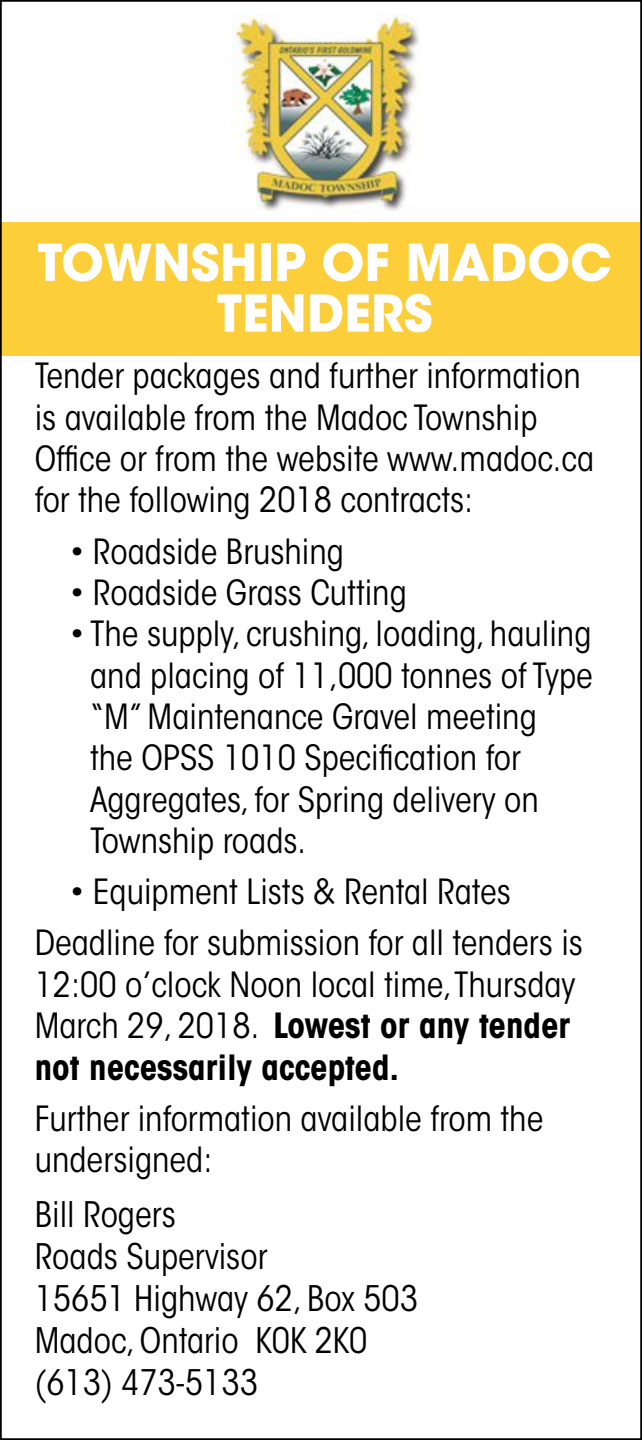
<style>
.page{position:relative;width:642px;height:1440px;background:#fff}
.page>*{position:absolute;margin:0;border:0;box-sizing:border-box;transform-origin:0 0}
.t1{font:700 50.4px/50.8px "ITC Avant Garde Std";color:#fff;text-align:center}
.t2{font:condensed 35px/42px "ITC Avant Garde Std";color:#000}
.t3{font:condensed 34.48px/41.3px "ITC Avant Garde Std";color:#000}
.s1{font-weight:700}
</style>
<div class="page">
<img style="left:232px;top:15px;width:187px;height:196px">
<div style="left:0;top:222px;width:642px;height:133px;background:#fccf3a"></div>
<h1 class="t1" style="left:37px;top:243px;width:576px">TOWNSHIP OF MADOC<br>TENDERS</h1>
<p class="t3" style="left:35px;top:359px;width:561px">Tender packages and further information is available from the Madoc Township Office or from the website www.madoc.ca for the following 2018 contracts:</p>
<p class="t3" style="left:70px;top:534px;width:276px">• Roadside Brushing</p>
<p class="t3" style="left:70px;top:575px;width:339px">• Roadside Grass Cutting</p>
<p class="t3" style="left:90px;top:617px;width:504px;text-indent:-20px">• The supply, crushing, loading, hauling and placing of 11,000 tonnes of Type “M”Maintenance Gravel meeting<br>the OPSS 1010 Specification for<br>Aggregates, for Spring delivery on<br>Township roads.</p>
<p class="t3" style="left:35px;top:870px;width:550px;line-height:51.1px;text-indent:35px">• Equipment Lists &amp; Rental Rates<br>Deadline for submission for all tenders is</p>
<p class="t3" style="left:35px;top:967px;width:542px">12:00 o’clock Noon local time,Thursday<br>March 29, 2018. <span class="s1">Lowest or any tender not necessarily accepted.</span></p>
<p class="t3" style="left:35px;top:1101px;width:510px">Further information available from the undersigned:</p>
<p class="t2" style="left:35px;top:1197px;width:385px">Bill Rogers<br>Roads Supervisor<br>15651 Highway 62, Box 503<br>Madoc,Ontario K0K 2K0 (613) 473-5133</p>
</div>
